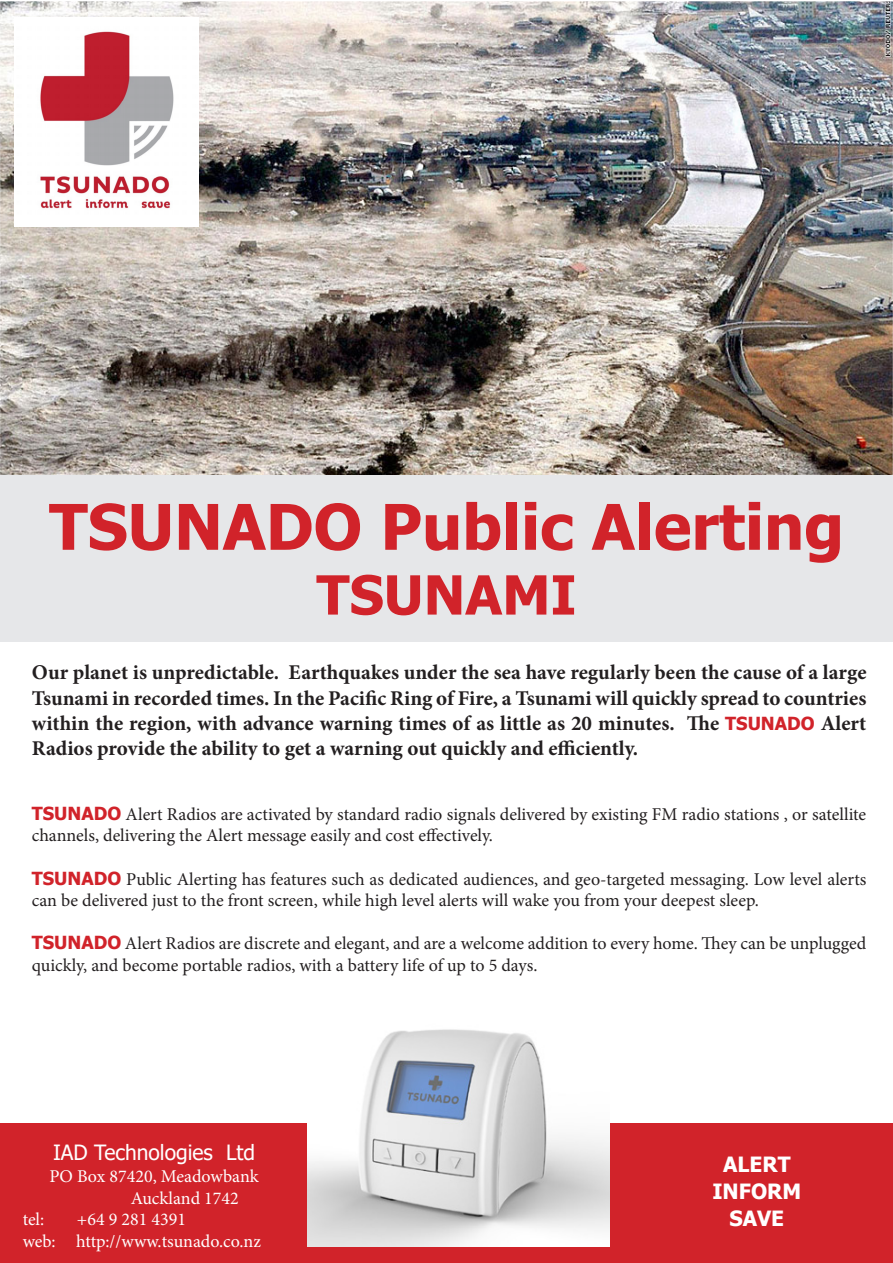
<style>
.page{position:relative;width:893px;height:1263px;background:#fff}
.page>*{position:absolute;margin:0;border:0;box-sizing:border-box;transform-origin:0 0}
.t1{font:700 63px "Tahoma";color:#d1232a}
.t2{font:700 54px "Tahoma";color:#d1232a}
.t3{font:700 21px/25.2px "Minion Pro";color:#231f20;text-align:justify}
.t4{font:21px "Tahoma";color:#fff}
.t5{font:700 21px/27px "Tahoma";color:#fff;text-align:center}
.t6{font:18px/21.6px "Minion Pro";color:#231f20}
.t7{font:18px "Minion Pro";color:#fff}
.s1{font-family:"Tahoma";font-size:18px;color:#d1232a}
.s2{font-family:"Tahoma";font-weight:700;color:#d1232a}
</style>
<div class="page">
<img style="left:0;top:1px;width:893px;height:474px">
<div style="left:0;top:475px;width:893px;height:167px;background:#e6e7e9"></div>
<div style="left:0;top:1123px;width:893px;height:140px;background:#d1232a"></div>
<img style="left:308px;top:1029px;width:301px;height:218px">
<img style="left:14px;top:17px;width:185px;height:209px">
<p class="t1" style="left:49px;top:483px;width:796px">TSUNADO Public Alerting</p>
<p class="t2" style="left:316px;top:557px;width:262px">TSUNAMI</p>
<p class="t3" style="left:32px;top:660px;width:836px">Our planet is unpredictable. Earthquakes under the sea have regularly been the cause of a large Tsunami in recorded times. In the Pacific Ring of Fire, a Tsunami will quickly spread to countries within the region, with advance warning times of as little as 20 minutes. The <span class="s1">TSUNADO</span> Alert Radios provide the ability to get a warning out quickly and efficiently.</p>
<p class="t6" style="left:32px;top:803px;width:836px"><span class="s2">TSUNADO</span> Alert Radios are activated by standard radio signals delivered by existing FM radio stations , or satellite channels, delivering the Alert message easily and cost effectively.</p>
<p class="t6" style="left:32px;top:868px;width:836px"><span class="s2">TSUNADO</span> Public Alerting has features such as dedicated audiences, and geo-targeted messaging. Low level alerts can be delivered just to the front screen, while high level alerts will wake you from your deepest sleep.</p>
<p class="t6" style="left:32px;top:933px;width:836px"><span class="s2">TSUNADO</span> Alert Radios are discrete and elegant, and are a welcome addition to every home. They can be unplugged quickly, and become portable radios, with a battery life of up to 5 days.</p>
<p class="t4" style="left:53px;top:1139px;width:204px">IAD Technologies Ltd</p>
<p class="t7" style="left:49px;top:1164px;width:211px">PO Box 87420, Meadowbank</p>
<p class="t7" style="left:131px;top:1186px;width:110px">Auckland 1742</p>
<p class="t7" style="left:23px;top:1207px;width:23px">tel:</p>
<p class="t7" style="left:77px;top:1207px;width:111px">+64 9 281 4391</p>
<p class="t7" style="left:23px;top:1229px;width:240px">web: http://www.tsunado.co.nz</p>
<p class="t5" style="left:723px;top:1152px;width:69px">ALERT</p>
<p class="t5" style="left:712px;top:1179px;width:90px">INFORM<br>SAVE</p>
</div>
